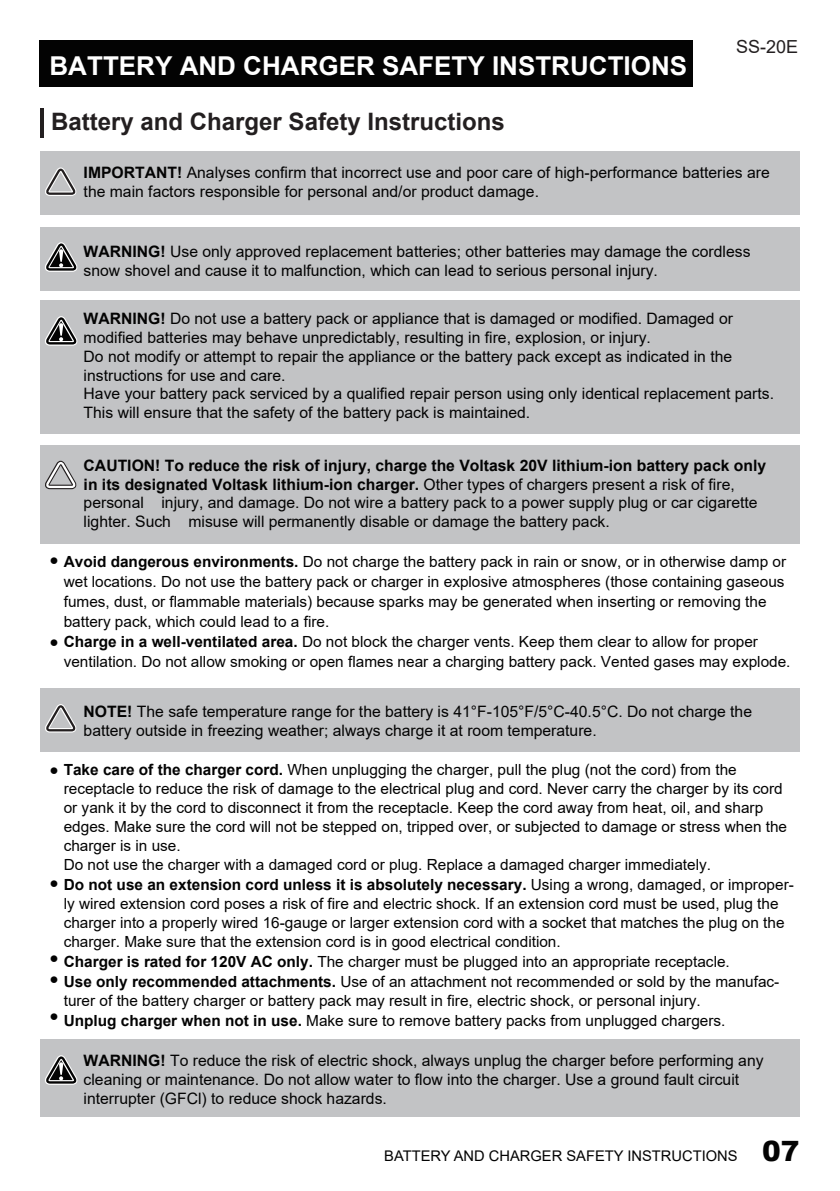
<style>
.page{position:relative;width:840px;height:1191px;background:#fff}
.page>*{position:absolute;margin:0;border:0;box-sizing:border-box;transform-origin:0 0}
.t1{font:700 26px "Arial";color:#fff}
.t2{font:700 24px "Arial";color:#231f20}
.t3{font:18px "Arial";color:#231f20}
.t4{font:15.8px/18.8px "Arial";color:#030303}
.t5{font:15.4px/19.4px "Arial";color:#030303}
.t6{font:14.6px "Arial";color:#030303}
.s1{font-weight:700}
.s2{font-weight:900;font-size:28px}
</style>
<div class="page">
<div style="left:39px;top:40px;width:653px;height:47px;background:#030303"></div>
<hr style="left:40px;top:108px;width:4px;height:29px;background:#231f20">
<div style="left:40px;top:301px;width:758px;height:133px;background:#c2c3c5"></div>
<svg style="left:45px;top:316px;width:33px;height:30px"></svg>
<div style="left:40px;top:227px;width:758px;height:63px;background:#c2c3c5"></div>
<svg style="left:45px;top:242px;width:33px;height:30px"></svg>
<div style="left:40px;top:1039px;width:758px;height:78px;background:#c2c3c5"></div>
<svg style="left:45px;top:1055px;width:33px;height:29px"></svg>
<div style="left:40px;top:151px;width:758px;height:64px;background:#c2c3c5"></div>
<svg style="left:45px;top:167px;width:32px;height:29px"></svg>
<div style="left:40px;top:688px;width:758px;height:63px;background:#c2c3c5"></div>
<svg style="left:45px;top:704px;width:32px;height:28px"></svg>
<div style="left:40px;top:445px;width:758px;height:98px;background:#c2c3c5"></div>
<svg style="left:45px;top:461px;width:32px;height:28px"></svg>
<h1 class="t1" style="left:49px;top:47px;width:639px">BATTERY AND CHARGER SAFETY INSTRUCTIONS</h1>
<h2 class="t2" style="left:51px;top:104px;width:455px">Battery and Charger Safety Instructions</h2>
<p class="t3" style="left:735px;top:34px;width:64px">SS-20E</p>
<p class="t4" style="left:84px;top:163px;width:687px"><span class="s1">IMPORTANT!</span> Analyses confirm that incorrect use and poor care of high-performance batteries are the main factors responsible for personal and/or product damage.</p>
<p class="t4" style="left:84px;top:242px;width:668px"><span class="s1">WARNING!</span> Use only approved replacement batteries; other batteries may damage the cordless snow shovel and cause it to malfunction, which can lead to serious personal injury.</p>
<p class="t4" style="left:84px;top:309px;width:691px"><span class="s1">WARNING!</span> Do not use a battery pack or appliance that is damaged or modified. Damaged or modified batteries may behave unpredictably, resulting in fire, explosion, or injury.<br>Do not modify or attempt to repair the appliance or the battery pack except as indicated in the instructions for use and care.<br>Have your battery pack serviced by a qualified repair person using only identical replacement parts.<br>This will ensure that the safety of the battery pack is maintained.</p>
<p class="t4" style="left:84px;top:456px;width:683px"><span class="s1">CAUTION! To reduce the risk of injury, charge the Voltask 20V lithium-ion battery pack only in its designated Voltask lithium-ion charger.</span> Other types of chargers present a risk of fire, personal injury, and damage. Do not wire a battery pack to a power supply plug or car cigarette lighter. Such misuse will permanently disable or damage the battery pack.</p>
<p class="t5" style="left:64px;top:551px;width:723px;line-height:20px"><span class="s1">Avoid dangerous environments.</span> Do not charge the battery pack in rain or snow, or in otherwise damp or wet locations. Do not use the battery pack or charger in explosive atmospheres (those containing gaseous fumes, dust, or flammable materials) because sparks may be generated when inserting or removing the battery pack, which could lead to a fire.</p>
<p class="t5" style="left:64px;top:652px;width:728px">ventilation. Do not allow smoking or open flames near a charging battery pack. Vented gases may explode.</p>
<p class="t5" style="left:49px;top:550px;width:11px">●</p>
<p class="t5" style="left:49px;top:632px;width:709px">● <span class="s1">Charge in a well-ventilated area.</span> Do not block the charger vents. Keep them clear to allow for proper</p>
<p class="t4" style="left:84px;top:702px;width:669px"><span class="s1">NOTE!</span> The safe temperature range for the battery is 41°F-105°F/5°C-40.5°C. Do not charge the battery outside in freezing weather; always charge it at room temperature.</p>
<p class="t5" style="left:49px;top:759px;width:688px">● <span class="s1">Take care of the charger cord.</span> When unplugging the charger, pull the plug (not the cord) from the</p>
<p class="t5" style="left:64px;top:778px;width:731px">receptacle to reduce the risk of damage to the electrical plug and cord. Never carry the charger by its cord or yank it by the cord to disconnect it from the receptacle. Keep the cord away from heat, oil, and sharp edges. Make sure the cord will not be stepped on, tripped over, or subjected to damage or stress when the charger is in use.<br>Do not use the charger with a damaged cord or plug. Replace a damaged charger immediately.<br><span class="s1">Do not use an extension cord unless it is absolutely necessary.</span> Using a wrong, damaged, or improper&shy;ly wired extension cord poses a risk of fire and electric shock. If an extension cord must be used, plug the charger into a properly wired 16-gauge or larger extension cord with a socket that matches the plug on the charger. Make sure that the extension cord is in good electrical condition.<br><span class="s1">Charger is rated for 120V AC only.</span> The charger must be plugged into an appropriate receptacle.<br><span class="s1">Use only recommended attachments.</span> Use of an attachment not recommended or sold by the manufac&shy;turer of the battery charger or battery pack may result in fire, electric shock, or personal injury.<br><span class="s1">Unplug charger when not in use.</span> Make sure to remove battery packs from unplugged chargers.</p>
<p class="t5" style="left:49px;top:872px;width:11px">●</p>
<p class="t5" style="left:49px;top:947px;width:11px;line-height:20.4px">● ●</p>
<p class="t5" style="left:49px;top:1005px;width:11px">●</p>
<p class="t4" style="left:84px;top:1051px;width:681px"><span class="s1">WARNING!</span> To reduce the risk of electric shock, always unplug the charger before performing any cleaning or maintenance. Do not allow water to flow into the charger. Use a ground fault circuit interrupter (GFCl) to reduce shock hazards.</p>
<p class="t6" style="left:384px;top:1146px;width:416px">BATTERY AND CHARGER SAFETY INSTRUCTIONS <span class="s2">07</span></p>
</div>
